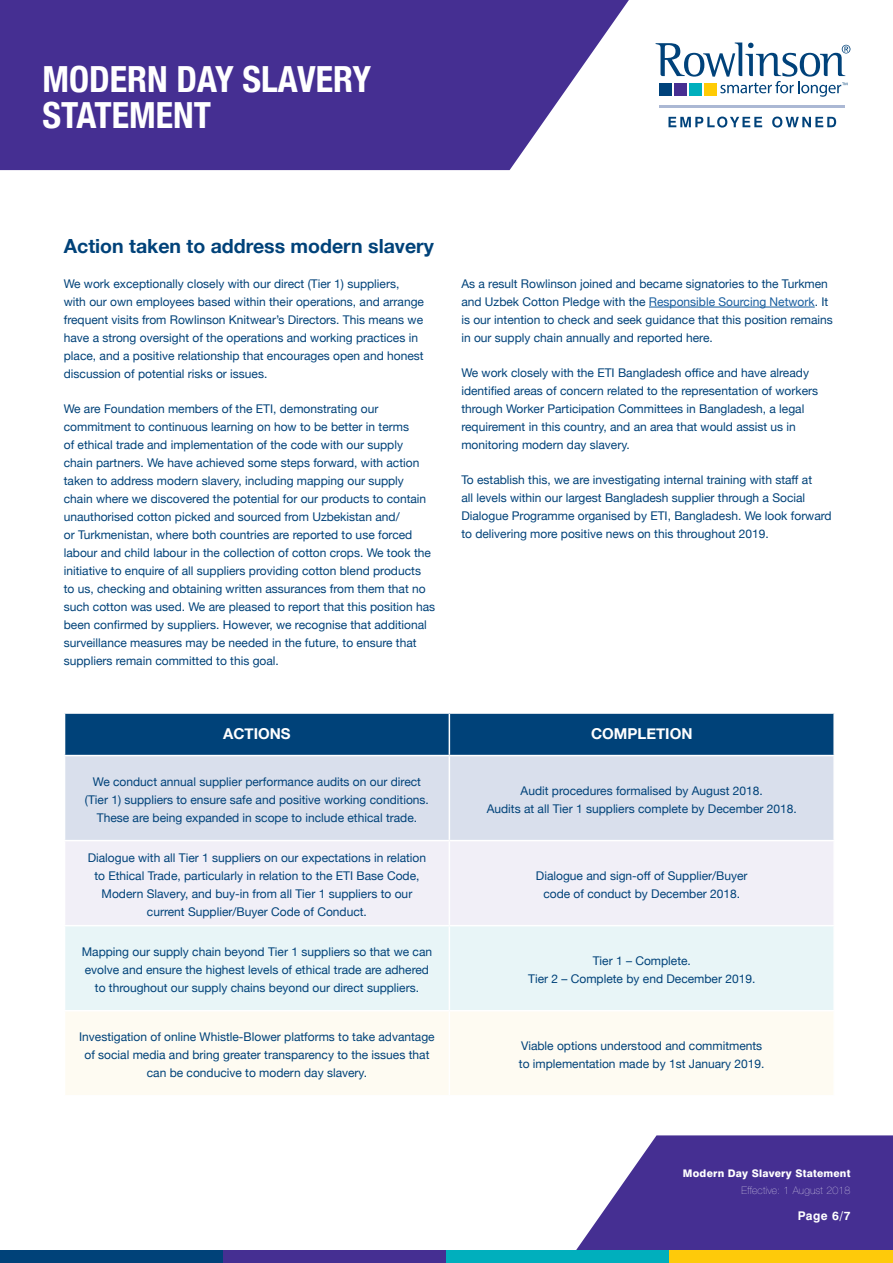
<style>
.page{position:relative;width:893px;height:1263px;background:#fff}
.page>*{position:absolute;margin:0;border:0;box-sizing:border-box;transform-origin:0 0}
.t1{font:700 condensed 36px/36px "Helvetica Neue";color:#fff}
.t2{font:700 19.5px "Helvetica Neue";color:#004279}
.t3{font:700 15px "Helvetica Neue";color:#fff}
.t4{font:12px/18px "Helvetica Neue";color:#004279;text-align:center}
.t5{font:700 12px "Swiss 721 BT";color:#fff}
.t6{font:800 10.5px/16.5px "Swiss 721 BT";letter-spacing:.02em;color:#fff;text-align:right}
.s1{color:#175d9e}
.s2{font-family:"Helvetica Neue";font-weight:200}
</style>
<div class="page">
<svg style="left:0;top:0;width:629px;height:170px;background:#56429c"></svg>
<svg style="left:576px;top:1135px;width:317px;height:115px;background:#5d4aa0"></svg>
<div style="left:0;top:1250px;width:223px;height:13px;background:#004279"></div>
<div style="left:223px;top:1250px;width:223px;height:13px;background:#452f92"></div>
<div style="left:446px;top:1250px;width:224px;height:13px;background:#00afbd"></div>
<div style="left:670px;top:1250px;width:223px;height:13px;background:#feca0a"></div>
<svg style="left:656px;top:43px;width:194px;height:54px"></svg>
<svg style="left:668px;top:117px;width:94px;height:11px"></svg>
<svg style="left:772px;top:117px;width:64px;height:11px"></svg>
<hr style="left:659px;top:105px;width:186px;height:3px;background:#abb8d4">
<hr style="left:649px;top:307px;width:166px;height:1px;background:#175d9e">
<div style="left:65px;top:714px;width:768px;height:41px;background:#004279"></div>
<div style="left:65px;top:756px;width:768px;height:84px;background:#d9dfec"></div>
<div style="left:65px;top:841px;width:768px;height:84px;background:#f1eff7"></div>
<div style="left:65px;top:926px;width:768px;height:84px;background:#e8f5f7"></div>
<div style="left:66px;top:1012px;width:767px;height:83px;background:#fefbf2"></div>
<hr style="left:449px;top:714px;width:1px;height:41px;background:#fff">
<hr style="left:449px;top:756px;width:1px;height:84px;background:#fff">
<hr style="left:449px;top:841px;width:1px;height:84px;background:#fff">
<hr style="left:449px;top:926px;width:1px;height:84px;background:#fff">
<hr style="left:449px;top:1011px;width:1px;height:84px;background:#fff">
<p class="t1" style="left:43px;top:58px;width:330px">MODERN DAY SLAVERY<br>STATEMENT</p>
<p class="t2" style="left:64px;top:231px;width:372px">Action taken to address modern slavery</p>
<p class="t4" style="left:64px;top:275px;width:362px;text-align:left">We work exceptionally closely with our direct (Tier 1) suppliers, with our own employees based within their operations, and arrange frequent visits from Rowlinson Knitwear’s Directors. This means we have a strong oversight of the operations and working practices in place, and a positive relationship that encourages open and honest discussion of potential risks or issues.</p>
<p class="t4" style="left:64px;top:400px;width:373px;text-align:left">We are Foundation members of the ETI, demonstrating our commitment to continuous learning on how to be better in terms<br>of ethical trade and implementation of the code with our supply<br>chain partners. We have achieved some steps forward, with action taken to address modern slavery, including mapping our supply chain where we discovered the potential for our products to contain unauthorised cotton picked and sourced from Uzbekistan and/<br>or Turkmenistan, where both countries are reported to use forced labour and child labour in the collection of cotton crops. We took the initiative to enquire of all suppliers providing cotton blend products<br>to us, checking and obtaining written assurances from them that no such cotton was used. We are pleased to report that this position has been confirmed by suppliers. However, we recognise that additional surveillance measures may be needed in the future, to ensure that suppliers remain committed to this goal.</p>
<p class="t4" style="left:461px;top:275px;width:373px;text-align:left">As a result Rowlinson joined and became signatories to the Turkmen and Uzbek Cotton Pledge with the <span class="s1">Responsible Sourcing Network</span>. It is our intention to check and seek guidance that this position remains in our supply chain annually and reported here.</p>
<p class="t4" style="left:461px;top:364px;width:358px;text-align:left">We work closely with the ETI Bangladesh office and have already identified areas of concern related to the representation of workers through Worker Participation Committees in Bangladesh, a legal requirement in this country, and an area that would assist us in monitoring modern day slavery.</p>
<p class="t4" style="left:461px;top:471px;width:372px;text-align:left">To establish this, we are investigating internal training with staff at<br>all levels within our largest Bangladesh supplier through a Social Dialogue Programme organised by ETI, Bangladesh. We look forward to delivering more positive news on this throughout 2019.</p>
<p class="t3" style="left:223px;top:721px;width:69px">ACTIONS</p>
<p class="t3" style="left:591px;top:721px;width:103px">COMPLETION</p>
<p class="t4" style="left:85px;top:773px;width:346px">We conduct annual supplier performance audits on our direct (Tier 1) suppliers to ensure safe and positive working conditions.<br>These are being expanded in scope to include ethical trade.</p>
<p class="t4" style="left:487px;top:782px;width:312px">Audit procedures formalised by August 2018.<br>Audits at all Tier 1 suppliers complete by December 2018.</p>
<p class="t4" style="left:88px;top:849px;width:340px">Dialogue with all Tier 1 suppliers on our expectations in relation to Ethical Trade, particularly in relation to the ETI Base Code, Modern Slavery, and buy-in from all Tier 1 suppliers to our current Supplier/Buyer Code of Conduct.</p>
<p class="t4" style="left:536px;top:867px;width:213px">Dialogue and sign-off of Supplier/Buyer code of conduct by December 2018.</p>
<p class="t4" style="left:82px;top:943px;width:352px">Mapping our supply chain beyond Tier 1 suppliers so that we can evolve and ensure the highest levels of ethical trade are adhered to throughout our supply chains beyond our direct suppliers.</p>
<p class="t4" style="left:528px;top:952px;width:229px">Tier 1 – Complete.<br>Tier 2 – Complete by end December 2019.</p>
<p class="t4" style="left:79px;top:1028px;width:357px">Investigation of online Whistle-Blower platforms to take advantage of social media and bring greater transparency to the issues that can be conducive to modern day slavery.</p>
<p class="t4" style="left:519px;top:1037px;width:247px;text-align:left">Viable options understood and commitments to implementation made by 1st January 2019.</p>
<p class="t6" style="left:683px;top:1165px;width:169px">Modern Day Slavery Statement<br><span class="s2">Effective: 1 August 2018</span></p>
<p class="t5" style="left:798px;top:1209px;width:54px">Page 6/7</p>
</div>
